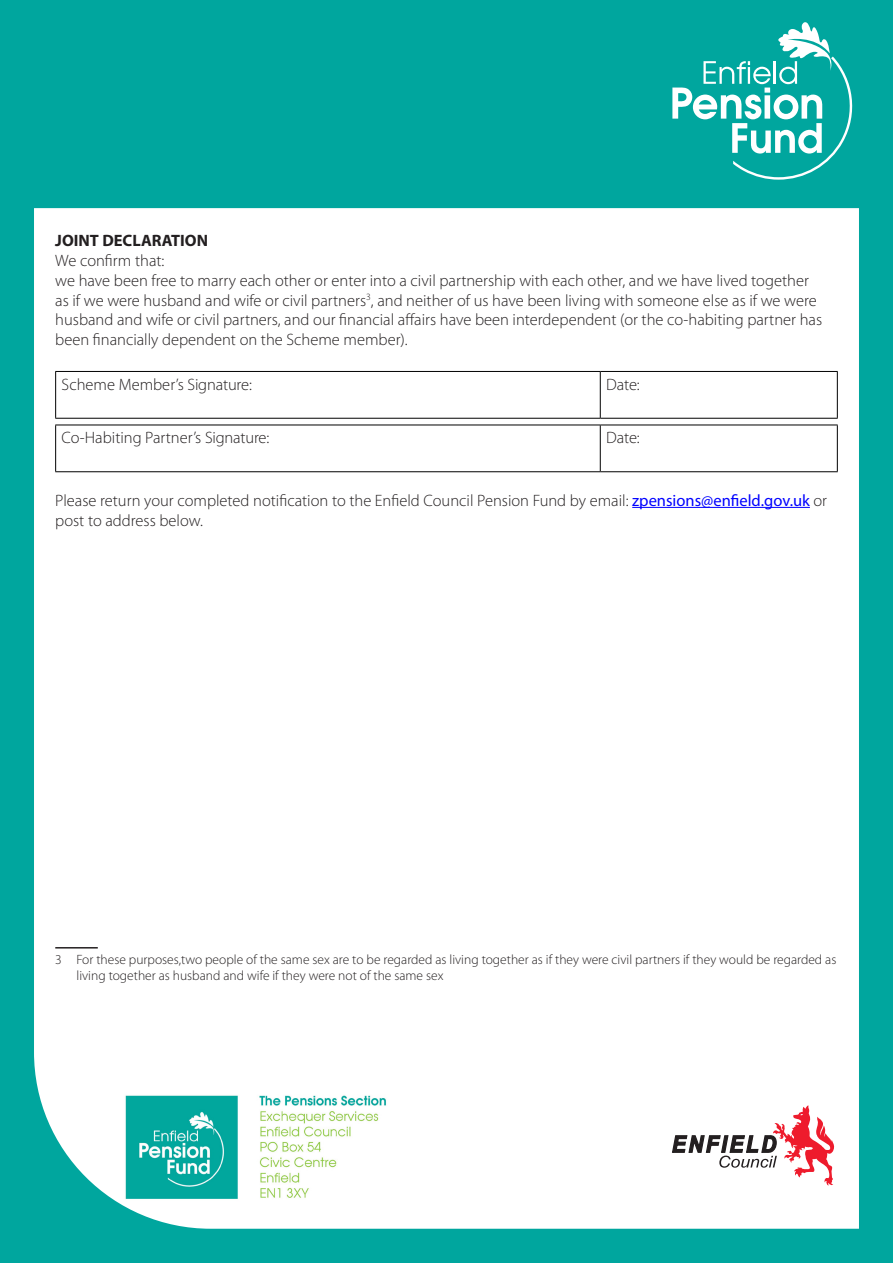
<style>
.page{position:relative;width:893px;height:1263px;background:#00a69e}
.page>*{position:absolute;margin:0;border:0;box-sizing:border-box;transform-origin:0 0}
.body_copy_11pt{font:300 16.5px/19.8px "Myriad Pro";color:#231f20}
.body_copy_11pt-2{font:700 16.5px "Myriad Pro";color:#231f20}
.body_copy_11pt-3{font:300 13.5px/16.2px "Myriad Pro";color:#231f20}
.s1{font-weight:400;color:#00f}
</style>
<div class="page">
<svg style="left:672px;top:22px;width:181px;height:158px"></svg>
<div style="left:34px;top:208px;width:825px;height:1021px;background:#fff"></div>
<hr style="left:632px;top:507px;width:178px;height:1px;background:#00f">
<hr style="left:55px;top:371px;width:545px;height:1px;background:#000">
<hr style="left:55px;top:372px;width:1px;height:46px;background:#000">
<hr style="left:600px;top:371px;width:238px;height:1px;background:#000">
<hr style="left:600px;top:372px;width:1px;height:46px;background:#000">
<hr style="left:837px;top:372px;width:1px;height:46px;background:#000">
<hr style="left:55px;top:418px;width:545px;height:1px;background:#000">
<hr style="left:600px;top:418px;width:238px;height:1px;background:#000">
<hr style="left:55px;top:425px;width:545px;height:1px;background:#000">
<hr style="left:55px;top:425px;width:1px;height:46px;background:#000">
<hr style="left:600px;top:425px;width:238px;height:1px;background:#000">
<hr style="left:600px;top:425px;width:1px;height:46px;background:#000">
<hr style="left:837px;top:425px;width:1px;height:46px;background:#000">
<hr style="left:55px;top:471px;width:545px;height:1px;background:#000">
<hr style="left:600px;top:471px;width:238px;height:1px;background:#000">
<hr style="left:55px;top:947px;width:43px;height:1px;background:#231f20">
<div style="left:668px;top:1099px;width:170px;height:92px;background:#fff"></div>
<svg style="left:672px;top:1105px;width:163px;height:80px"></svg>
<img style="left:123px;top:1089px;width:265px;height:112px">
<p class="body_copy_11pt-2" style="left:55px;top:230px;width:154px">JOINT DECLARATION</p>
<p class="body_copy_11pt" style="left:55px;top:250px;width:111px">We confirm that:</p>
<p class="body_copy_11pt" style="left:55px;top:270px;width:768px">we have been free to marry each other or enter into a civil partnership with each other, and we have lived together as if we were husband and wife or civil partners<sup>3</sup>, and neither of us have been living with someone else as if we were husband and wife or civil partners, and our financial affairs have been interdependent (or the co-habiting partner has been financially dependent on the Scheme member).</p>
<p class="body_copy_11pt" style="left:62px;top:374px;width:192px">Scheme Member’s Signature:</p>
<p class="body_copy_11pt" style="left:606px;top:374px;width:35px">Date:</p>
<p class="body_copy_11pt" style="left:62px;top:428px;width:209px">Co-Habiting Partner’s Signature:</p>
<p class="body_copy_11pt" style="left:606px;top:428px;width:35px">Date:</p>
<p class="body_copy_11pt" style="left:55px;top:490px;width:773px">Please return your completed notification to the Enfield Council Pension Fund by email: <span class="s1">zpensions@enfield.gov.uk</span> or post to address below.</p>
<p class="body_copy_11pt-3" style="left:77px;top:951px;width:761px;text-indent:-21px">3 For these purposes,two people of the same sex are to be regarded as living together as if they were civil partners if they would be regarded as living together as husband and wife if they were not of the same sex</p>
</div>
